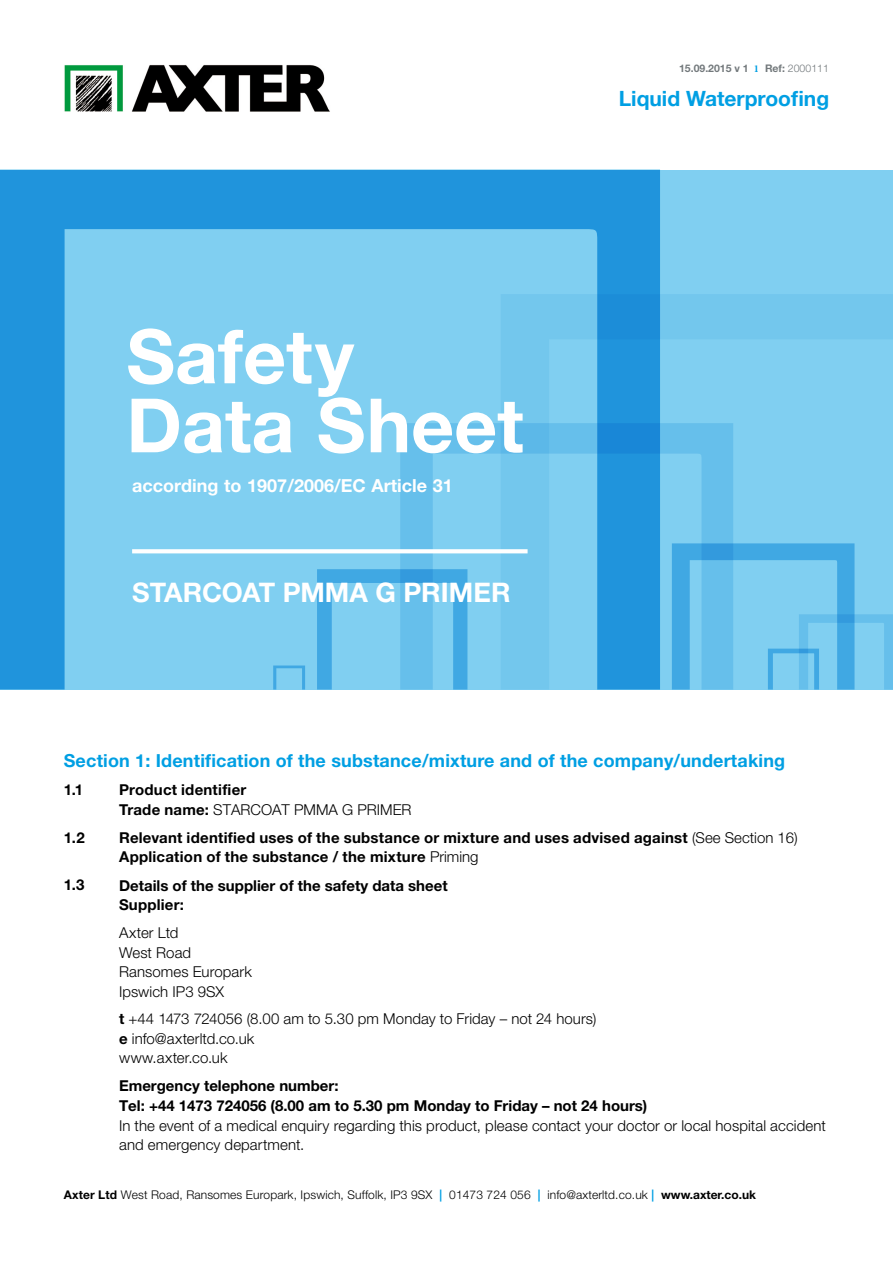
<style>
.page{position:relative;width:893px;height:1263px;background:#fff}
.page>*{position:absolute;margin:0;border:0;box-sizing:border-box;transform-origin:0 0}
.t1{font:700 75px/69px "Helvetica Neue LT";color:#fff}
.t2{font:700 27px "Helvetica Neue LT";color:#fff}
.t3{font:700 21px "Helvetica Neue";color:#009fe3}
.t4{font:700 18px "Helvetica Neue LT";letter-spacing:.01em;color:#009fe3}
.t5{font:700 18px "Helvetica Neue LT Pro";color:#fff}
.t6{font:700 15px/19.5px "Helvetica Neue LT";letter-spacing:.01em;color:#000}
.t7{font:300 15px/19.5px "Helvetica Neue LT";letter-spacing:.005em;color:#000}
.t8{font:300 12px "Helvetica Neue LT";letter-spacing:.01em;color:#000}
.t9{font:700 10.5px "Helvetica Neue LT Pro";color:#73797c}
.s1{font-family:"Minion Pro";color:#009fe3}
.s2{font-family:"Helvetica Neue LT"}
.s3{font-family:"Helvetica Neue LT";font-weight:300}
.s4{font-weight:300}
.s5{font-weight:700}
.s6{font-weight:700;color:#009fe3}
</style>
<div class="page">
<div style="left:0;top:170px;width:893px;height:519px;background:#80cff1"></div>
<svg style="left:0;top:170px;width:660px;height:519px"></svg>
<svg style="left:501px;top:294px;width:392px;height:395px"></svg>
<svg style="left:273px;top:665px;width:32px;height:24px"></svg>
<svg style="left:132px;top:549px;width:396px;height:4px;background:#f7fcfe"></svg>
<img style="left:64px;top:65px;width:266px;height:46px">
<h1 class="t1" style="left:126px;top:320px;width:399px">Safety<br>Data Sheet</h1>
<p class="t5" style="left:132px;top:474px;width:322px">according to 1907/2006/EC Article 31</p>
<h2 class="t2" style="left:132px;top:576px;width:380px">STARCOAT PMMA G PRIMER</h2>
<p class="t9" style="left:679px;top:62px;width:151px">15.09.2015 v 1 <span class="s1">1</span> <span class="s2">Ref:</span> <span class="s3">2000111</span></p>
<h3 class="t3" style="left:619px;top:82px;width:212px">Liquid Waterproofing</h3>
<p class="t4" style="left:64px;top:750px;width:723px">Section 1: Identification of the substance/mixture and of the company/undertaking</p>
<p class="t6" style="left:64px;top:780px;width:21px">1.1</p>
<p class="t6" style="left:64px;top:827px;width:22px">1.2</p>
<p class="t6" style="left:64px;top:875px;width:22px">1.3</p>
<p class="t6" style="left:119px;top:780px;width:294px">Product identifier<br>Trade name: <span class="s4">STARCOAT PMMA G PRIMER</span></p>
<p class="t6" style="left:119px;top:827px;width:680px">Relevant identified uses of the substance or mixture and uses advised against <span class="s4">(See Section 16)<br></span>Application of the substance / the mixture <span class="s4">Priming</span></p>
<p class="t6" style="left:119px;top:875px;width:330px">Details of the supplier of the safety data sheet<br>Supplier:</p>
<p class="t7" style="left:119px;top:922px;width:134px">Axter Ltd<br>West Road<br>Ransomes Europark<br>Ipswich IP3 9SX</p>
<p class="t7" style="left:119px;top:1009px;width:479px"><span class="s5">t</span> +44 1473 724056 (8.00 am to 5.30 pm Monday to Friday – not 24 hours) <span class="s5">e</span> info@axterltd.co.uk<br>www.axter.co.uk</p>
<p class="t6" style="left:119px;top:1076px;width:530px">Emergency telephone number:<br>Tel: +44 1473 724056 (8.00 am to 5.30 pm Monday to Friday – not 24 hours)</p>
<p class="t7" style="left:119px;top:1115px;width:708px">In the event of a medical enquiry regarding this product, please contact your doctor or local hospital accident and emergency department.</p>
<p class="t8" style="left:64px;top:1187px;width:694px"><span class="s5">Axter Ltd</span> West Road, Ransomes Europark, Ipswich, Suffolk, IP3 9SX <span class="s6">|</span> 01473 724 056 <span class="s6">|</span> info@axterltd.co.uk <span class="s6">|</span> <span class="s5">www.axter.co.uk</span></p>
</div>
